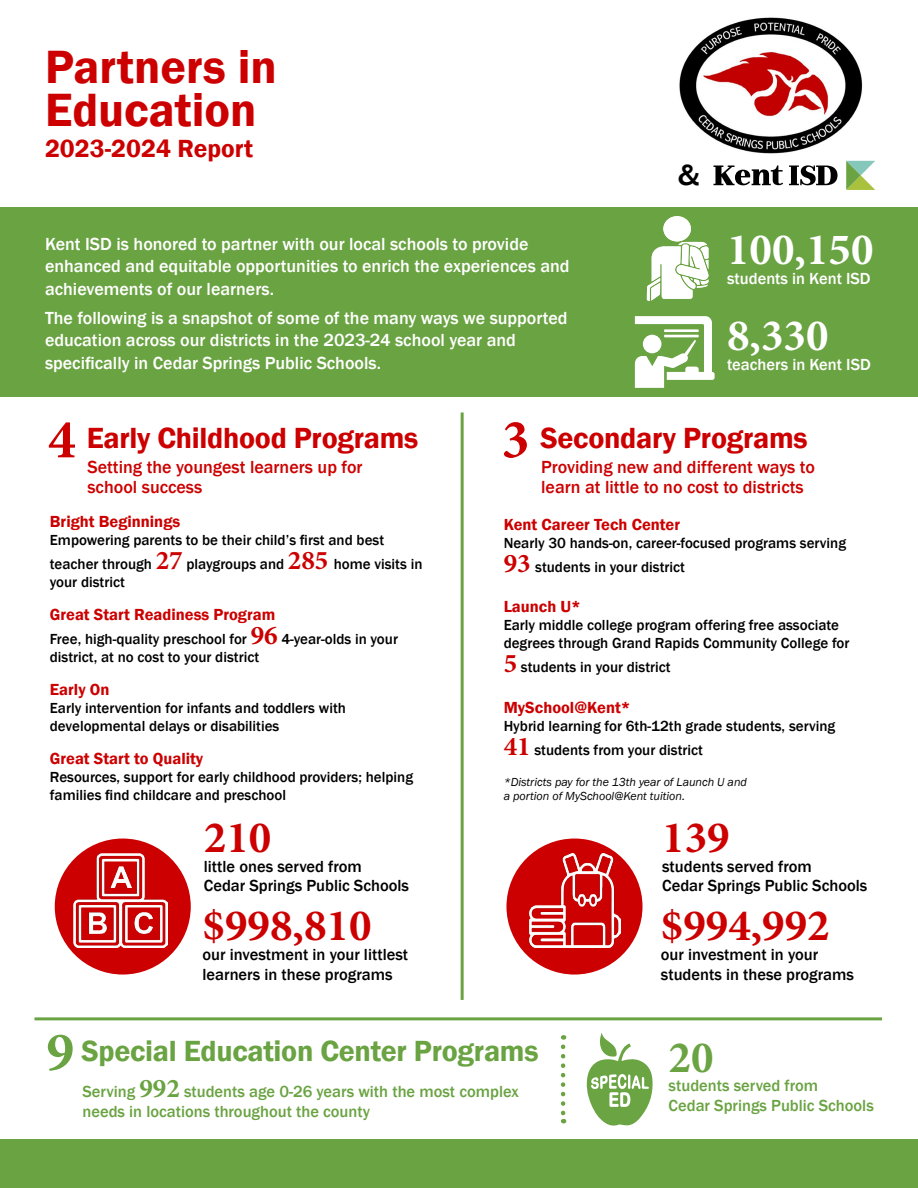
<style>
.page{position:relative;width:918px;height:1188px;background:#fff}
.page>*{position:absolute;margin:0;border:0;box-sizing:border-box;transform-origin:0 0}
.Partners_in_Education{font:600 48px "Franklin Gothic";color:#c00}
.Early_Childhood_________blanks{font:700 45px "Minion Pro";color:#c00}
.Secondary_________blanks{font:700 45px "Minion Pro";color:#c00}
.Students_in_Kent_ISD{font:700 45px "Minion Pro";color:#fff}
.Teachers_in_Kent_ISD{font:700 45px "Minion Pro";color:#fff}
.Large_Number_GREEN{font:700 45px "Minion Pro";color:#6aa342}
._9_GREEN{font:600 30px "Franklin Gothic";letter-spacing:-.01em;color:#6aa342}
.Early_Childhood_Programs{font:600 30px "Franklin Gothic";letter-spacing:-.01em;color:#c00}
.Secondary_Programs{font:600 30px "Franklin Gothic";letter-spacing:-.01em;color:#c00}
.t1{font:500 30px "Franklin Gothic";color:#000}
.Date___Report{font:600 25.5px "Franklin Gothic";color:#c00}
.Main_Intro_Paragraph{font:500 18px/22.5px "Franklin Gothic";color:#fff}
.Providing_new_and_different_ways{font:500 18px/19.5px "Franklin Gothic";color:#c00}
.Setting_the_youngest_learners{font:500 18px/19.5px "Franklin Gothic";color:#c00}
.Number_Subtext_WHITE{font:500 16.5px/19.8px "Franklin Gothic";color:#000}
.Special_Ed_Description{font:500 16.5px/19.8px "Franklin Gothic";color:#6aa342}
.Early_Childhood_Subheads{font:600 16.5px "Franklin Gothic";color:#c00}
.Number_Subtext_GREEN{font:500 16.5px "Franklin Gothic";color:#6aa342}
.Secondary_Subheads{font:600 16.5px "Franklin Gothic";color:#c00}
.Number_Subtext_WHITE-2{font:500 16.5px "Franklin Gothic";color:#fff}
.Teachers_in_Kent_ISD-2{font:500 16.5px "Franklin Gothic";color:#fff}
.Secondary_Descriptions_BLACK{font:500 15px/24px "Franklin Gothic";color:#000}
.Early_Childhood_descriptions_BLACK{font:500 15px/18px "Franklin Gothic";color:#000}
.Italicized_Note_BLACK{font:italic 12px/13.5px "Franklin Gothic";color:#000}
.s1{font-family:"Minion Pro";font-weight:700;font-size:55.5px}
.s2{font-family:"Minion Pro";font-weight:700;font-size:27px;color:#c00}
.s3{font-family:"Minion Pro";font-weight:700;font-size:27px}
</style>
<div class="page">
<img style="left:679px;top:17px;width:183px;height:136px">
<div style="left:506px;top:839px;width:137px;height:136px;background:#c00;border-radius:50%"></div>
<div style="left:55px;top:839px;width:136px;height:136px;background:#c00;border-radius:50%"></div>
<div style="left:0;top:207px;width:918px;height:190px;background:#6aa342"></div>
<img style="left:73px;top:853px;width:95px;height:95px">
<img style="left:529px;top:853px;width:92px;height:95px">
<svg style="left:561px;top:1047px;width:4px;height:76px"></svg>
<svg style="left:586px;top:1032px;width:67px;height:94px"></svg>
<svg style="left:647px;top:216px;width:62px;height:85px"></svg>
<svg style="left:635px;top:316px;width:80px;height:72px"></svg>
<svg style="left:789px;top:165px;width:49px;height:20px"></svg>
<svg style="left:846px;top:161px;width:29px;height:29px"></svg>
<svg style="left:714px;top:166px;width:69px;height:19px"></svg>
<hr style="left:34px;top:1017px;width:848px;height:3px;background:#6aa342">
<hr style="left:461px;top:412px;width:3px;height:588px;background:#6aa342">
<div style="left:0;top:1140px;width:918px;height:48px;background:#6aa342"></div>
<p class="Partners_in_Education" style="left:45px;top:37px;width:233px">Partners in</p>
<p class="Partners_in_Education" style="left:45px;top:81px;width:213px">Education</p>
<p class="Date___Report" style="left:45px;top:133px;width:210px">2023-2024 Report</p>
<p class="Main_Intro_Paragraph" style="left:45px;top:232px;width:526px">Kent ISD is honored to partner with our local schools to provide enhanced and equitable opportunities to enrich the experiences and achievements of our learners.</p>
<p class="Main_Intro_Paragraph" style="left:45px;top:307px;width:524px">The following is a snapshot of some of the many ways we supported education across our districts in the 2023-24 school year and specifically in Cedar Springs Public Schools.</p>
<p class="t1" style="left:678px;top:157px;width:23px">&amp;</p>
<p class="Students_in_Kent_ISD" style="left:727px;top:218px;width:148px">100,150</p>
<p class="Number_Subtext_WHITE-2" style="left:727px;top:268px;width:145px">students in Kent ISD</p>
<p class="Teachers_in_Kent_ISD" style="left:727px;top:304px;width:103px">8,330</p>
<p class="Teachers_in_Kent_ISD-2" style="left:727px;top:354px;width:145px">teachers in Kent ISD</p>
<p class="Early_Childhood_Programs" style="left:48px;top:420px;width:372px"><span class="s1">4</span> Early Childhood Programs</p>
<p class="Setting_the_youngest_learners" style="left:87px;top:458px;width:277px">Setting the youngest learners up for school success</p>
<p class="Early_Childhood_Subheads" style="left:50px;top:511px;width:132px">Bright Beginnings</p>
<p class="Secondary_Descriptions_BLACK" style="left:50px;top:528px;width:374px">Empowering parents to be their child’s first and best teacher through <span class="s2">27</span> playgroups and <span class="s2">285</span> home visits in</p>
<p class="Secondary_Descriptions_BLACK" style="left:50px;top:570px;width:77px">your district</p>
<p class="Early_Childhood_Subheads" style="left:50px;top:604px;width:227px">Great Start Readiness Program</p>
<p class="Early_Childhood_descriptions_BLACK" style="left:50px;top:630px;width:350px">Free, high-quality preschool for <span class="s2">96</span> 4-year-olds in your district, at no cost to your district</p>
<p class="Early_Childhood_Subheads" style="left:50px;top:679px;width:61px">Early On</p>
<p class="Early_Childhood_descriptions_BLACK" style="left:50px;top:699px;width:298px">Early intervention for infants and toddlers with developmental delays or disabilities</p>
<p class="Early_Childhood_Subheads" style="left:50px;top:748px;width:155px">Great Start to Quality</p>
<p class="Early_Childhood_descriptions_BLACK" style="left:50px;top:768px;width:365px">Resources, support for early childhood providers; helping families find childcare and preschool</p>
<p class="Early_Childhood_________blanks" style="left:204px;top:806px;width:69px">210</p>
<p class="Number_Subtext_WHITE" style="left:204px;top:856px;width:159px">little ones served from</p>
<p class="Number_Subtext_WHITE" style="left:204px;top:876px;width:207px">Cedar Springs Public Schools</p>
<p class="Early_Childhood_________blanks" style="left:203px;top:894px;width:170px">$998,810</p>
<p class="Number_Subtext_WHITE" style="left:203px;top:945px;width:207px">our investment in your littlest learners in these programs</p>
<p class="Secondary_Programs" style="left:502px;top:420px;width:308px"><span class="s1">3</span> Secondary Programs</p>
<p class="Providing_new_and_different_ways" style="left:541px;top:458px;width:275px">Providing new and different ways to learn at little to no cost to districts</p>
<p class="Secondary_Subheads" style="left:504px;top:514px;width:178px">Kent Career Tech Center</p>
<p class="Secondary_Descriptions_BLACK" style="left:504px;top:531px;width:344px">Nearly 30 hands-on, career-focused programs serving<br><span class="s2">93</span> students in your district</p>
<p class="Secondary_Subheads" style="left:504px;top:597px;width:79px">Launch U*</p>
<p class="Secondary_Descriptions_BLACK" style="left:504px;top:617px;width:347px;line-height:18px">Early middle college program offering free associate degrees through Grand Rapids Community College for</p>
<p class="Secondary_Descriptions_BLACK" style="left:504px;top:656px;width:169px"><span class="s2">5</span> students in your district</p>
<p class="Secondary_Subheads" style="left:504px;top:697px;width:128px">MySchool@Kent*</p>
<p class="Secondary_Descriptions_BLACK" style="left:504px;top:714px;width:333px">Hybrid learning for 6th-12th grade students, serving<br><span class="s2">41</span> students from your district</p>
<p class="Italicized_Note_BLACK" style="left:504px;top:776px;width:245px">*Districts pay for the 13th year of Launch U and a portion of MySchool@Kent tuition.</p>
<p class="Secondary_________blanks" style="left:662px;top:806px;width:69px">139</p>
<p class="Number_Subtext_WHITE" style="left:662px;top:856px;width:151px">students served from</p>
<p class="Number_Subtext_WHITE" style="left:662px;top:876px;width:207px">Cedar Springs Public Schools</p>
<p class="Secondary_________blanks" style="left:661px;top:894px;width:170px">$994,992</p>
<p class="Number_Subtext_WHITE" style="left:661px;top:945px;width:195px">our investment in your students in these programs</p>
<p class="_9_GREEN" style="left:46px;top:1032px;width:494px"><span class="s1">9</span> Special Education Center Programs</p>
<p class="Special_Ed_Description" style="left:83px;top:1082px;width:438px">Serving <span class="s3">992</span> students age 0-26 years with the most complex needs in locations throughout the county</p>
<p class="Large_Number_GREEN" style="left:669px;top:1026px;width:46px">20</p>
<p class="Number_Subtext_GREEN" style="left:669px;top:1076px;width:151px">students served from</p>
<p class="Number_Subtext_GREEN" style="left:669px;top:1095px;width:207px">Cedar Springs Public Schools</p>
</div>
